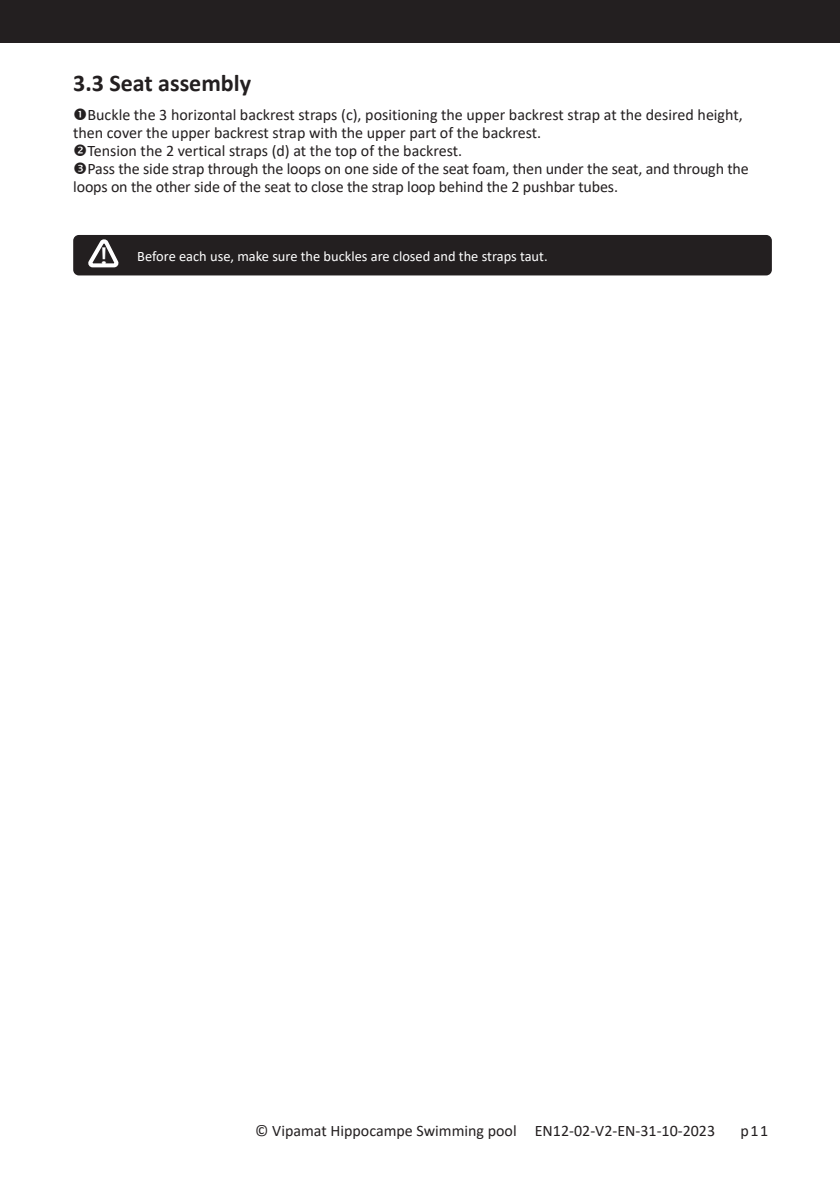
<style>
.page{position:relative;width:840px;height:1191px;background:#fff}
.page>*{position:absolute;margin:0;border:0;box-sizing:border-box;transform-origin:0 0}
.t1{font:700 24px "Calibri";color:#231f20}
.t2{font:16px "Calibri";color:#231f20}
.t3{font:14.4px "Calibri";color:#fff}
.s1{font-family:"Myriad Pro";font-size:24.6px}
</style>
<div class="page">
<div style="left:0;top:0;width:839px;height:43px;background:#231f20"></div>
<div style="left:73px;top:235px;width:698px;height:40px;background:#231f20;border-radius:6px"></div>
<svg style="left:88px;top:239px;width:31px;height:29px"></svg>
<h1 class="t1" style="left:73px;top:66px;width:179px">3.3 Seat assembly</h1>
<p class="t2" style="left:87px;top:104px;width:656px">Buckle the 3 horizontal backrest straps (c), positioning the upper backrest strap at the desired height,</p>
<p class="t2" style="left:73px;top:122px;width:469px">then cover the upper backrest strap with the upper part of the backrest.</p>
<p class="t2" style="left:87px;top:140px;width:376px">Tension the 2 vertical straps (d) at the top of the backrest.</p>
<p class="t2" style="left:87px;top:158px;width:662px">Pass the side strap through the loops on one side of the seat foam, then under the seat, and through the</p>
<p class="t2" style="left:73px;top:176px;width:546px">loops on the other side of the seat to close the strap loop behind the 2 pushbar tubes.</p>
<p class="t3" style="left:100px;top:246px;width:448px"><span class="s1">!</span> Before each use, make sure the buckles are closed and the straps taut.</p>
<p class="t2" style="left:255px;top:1120px;width:461px">© Vipamat Hippocampe Swimming pool EN12-02-V2-EN-31-10-2023</p>
<p class="t2" style="left:740px;top:1120px;width:29px">p11</p>
</div>
